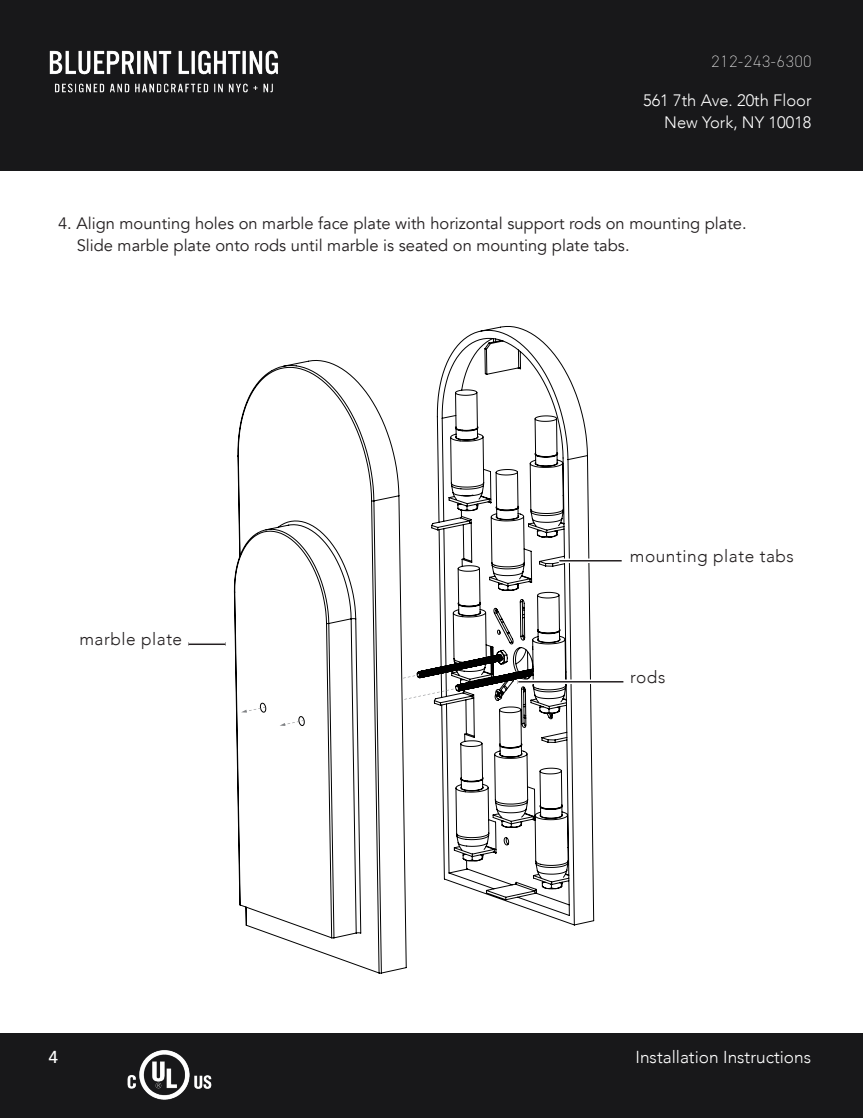
<style>
.page{position:relative;width:863px;height:1118px;background:#fff}
.page>*{position:absolute;margin:0;border:0;box-sizing:border-box;transform-origin:0 0}
.t1{font:300 17.25px "Avenir";letter-spacing:.03em;color:#231f20}
.t2{font:300 17.25px "Avenir";color:#fff}
.t3{font:500 17.25px "Avenir";color:#fff}
.t4{font:16.5px "Avenir";color:#231f20}
.t5{font:300 16.5px "Avenir";color:#fff}
.t6{font:200 16.5px "DIN2014";letter-spacing:.06em;color:#fff}
</style>
<div class="page">
<div style="left:0;top:1033px;width:863px;height:84px;background:#18181a"></div>
<div style="left:0;top:0;width:863px;height:171px;background:#18181a"></div>
<svg style="left:234px;top:326px;width:360px;height:647px"></svg>
<svg style="left:241px;top:674px;width:216px;height:52px"></svg>
<svg style="left:188px;top:642px;width:38px;height:4px"></svg>
<svg style="left:559px;top:558px;width:63px;height:5px"></svg>
<svg style="left:517px;top:679px;width:107px;height:5px"></svg>
<img style="left:49px;top:50px;width:229px;height:43px">
<img style="left:127px;top:1050px;width:85px;height:50px">
<p class="t6" style="left:711px;top:52px;width:101px">212-243-6300</p>
<p class="t5" style="left:643px;top:90px;width:170px">561 7th Ave. 20th Floor</p>
<p class="t5" style="left:664px;top:113px;width:149px">New York, NY 10018</p>
<p class="t4" style="left:58px;top:213px;width:690px">4. Align mounting holes on marble face plate with horizontal support rods on mounting plate.</p>
<p class="t4" style="left:77px;top:236px;width:554px">Slide marble plate onto rods until marble is seated on mounting plate tabs.</p>
<p class="t1" style="left:79px;top:629px;width:104px">marble plate</p>
<p class="t3" style="left:48px;top:1041px;width:11px">4</p>
<p class="t1" style="left:630px;top:545px;width:165px">mounting plate tabs</p>
<p class="t1" style="left:630px;top:666px;width:37px">rods</p>
<p class="t2" style="left:635px;top:1046px;width:177px">Installation Instructions</p>
</div>
